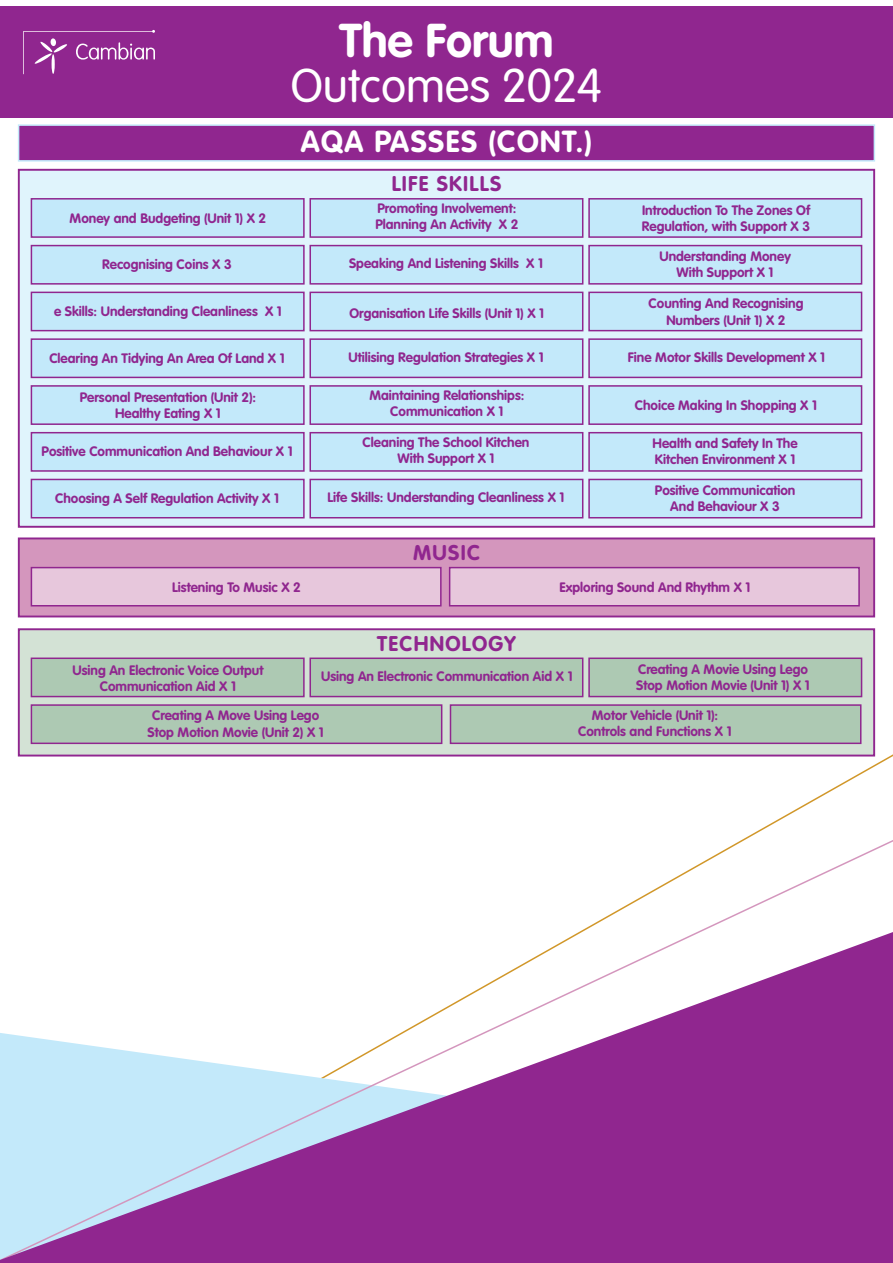
<style>
.page{position:relative;width:893px;height:1263px;background:#fff}
.page>*{position:absolute;margin:0;border:0;box-sizing:border-box;transform-origin:0 0}
.t1{font:300 46.8px/45.2px "VAG Rounded Std";color:#fff;text-align:center}
.t2{font:700 30px "VAG Rounded Std";letter-spacing:.05em;color:#fff}
.t3{font:700 21px "VAG Rounded Std";letter-spacing:.06em;color:#90268f}
.t4{font:700 13.5px/16.2px "VAG Rounded Std";color:#90268f;text-align:center}
.s1{font-weight:700}
</style>
<div class="page">
<div style="left:19px;top:125px;width:855px;height:36px;background:#90268f"></div>
<div style="left:18px;top:124px;width:857px;height:38px;border:2px solid #c3e9fa"></div>
<div style="left:0;top:6px;width:893px;height:112px;background:#90268f"></div>
<svg style="left:23px;top:30px;width:132px;height:44px"></svg>
<div style="left:19px;top:170px;width:855px;height:357px;background:#e0f4fc"></div>
<div style="left:18px;top:169px;width:857px;height:359px;border:2px solid #90268f"></div>
<div style="left:31px;top:199px;width:273px;height:38px;background:#c3e9fa"></div>
<div style="left:31px;top:198px;width:274px;height:40px;border:2px solid #90268f"></div>
<div style="left:31px;top:292px;width:273px;height:39px;background:#c3e9fa"></div>
<div style="left:31px;top:292px;width:274px;height:39px;border:2px solid #90268f"></div>
<div style="left:31px;top:386px;width:273px;height:38px;background:#c3e9fa"></div>
<div style="left:31px;top:385px;width:274px;height:40px;border:2px solid #90268f"></div>
<div style="left:310px;top:199px;width:273px;height:38px;background:#c3e9fa"></div>
<div style="left:309px;top:198px;width:274px;height:40px;border:2px solid #90268f"></div>
<div style="left:310px;top:292px;width:273px;height:39px;background:#c3e9fa"></div>
<div style="left:309px;top:292px;width:274px;height:39px;border:2px solid #90268f"></div>
<div style="left:310px;top:386px;width:273px;height:38px;background:#c3e9fa"></div>
<div style="left:309px;top:385px;width:274px;height:40px;border:2px solid #90268f"></div>
<div style="left:589px;top:199px;width:272px;height:38px;background:#c3e9fa"></div>
<div style="left:588px;top:198px;width:274px;height:40px;border:2px solid #90268f"></div>
<div style="left:589px;top:292px;width:272px;height:39px;background:#c3e9fa"></div>
<div style="left:588px;top:292px;width:274px;height:39px;border:2px solid #90268f"></div>
<div style="left:589px;top:386px;width:272px;height:38px;background:#c3e9fa"></div>
<div style="left:588px;top:385px;width:274px;height:40px;border:2px solid #90268f"></div>
<div style="left:31px;top:246px;width:273px;height:38px;background:#c3e9fa"></div>
<div style="left:31px;top:245px;width:274px;height:40px;border:2px solid #90268f"></div>
<div style="left:31px;top:339px;width:273px;height:38px;background:#c3e9fa"></div>
<div style="left:31px;top:338px;width:274px;height:40px;border:2px solid #90268f"></div>
<div style="left:31px;top:433px;width:273px;height:38px;background:#c3e9fa"></div>
<div style="left:31px;top:432px;width:274px;height:40px;border:2px solid #90268f"></div>
<div style="left:31px;top:479px;width:273px;height:39px;background:#c3e9fa"></div>
<div style="left:31px;top:479px;width:274px;height:39px;border:2px solid #90268f"></div>
<div style="left:310px;top:246px;width:273px;height:38px;background:#c3e9fa"></div>
<div style="left:309px;top:245px;width:274px;height:40px;border:2px solid #90268f"></div>
<div style="left:310px;top:339px;width:273px;height:38px;background:#c3e9fa"></div>
<div style="left:309px;top:338px;width:274px;height:40px;border:2px solid #90268f"></div>
<div style="left:310px;top:433px;width:273px;height:38px;background:#c3e9fa"></div>
<div style="left:309px;top:432px;width:274px;height:40px;border:2px solid #90268f"></div>
<div style="left:310px;top:479px;width:273px;height:39px;background:#c3e9fa"></div>
<div style="left:309px;top:479px;width:274px;height:39px;border:2px solid #90268f"></div>
<div style="left:589px;top:246px;width:272px;height:38px;background:#c3e9fa"></div>
<div style="left:588px;top:245px;width:274px;height:40px;border:2px solid #90268f"></div>
<div style="left:589px;top:339px;width:272px;height:38px;background:#c3e9fa"></div>
<div style="left:588px;top:338px;width:274px;height:40px;border:2px solid #90268f"></div>
<div style="left:589px;top:433px;width:272px;height:38px;background:#c3e9fa"></div>
<div style="left:588px;top:432px;width:274px;height:40px;border:2px solid #90268f"></div>
<div style="left:589px;top:479px;width:272px;height:39px;background:#c3e9fa"></div>
<div style="left:588px;top:479px;width:274px;height:39px;border:2px solid #90268f"></div>
<div style="left:19px;top:538px;width:855px;height:78px;background:#d496bd"></div>
<div style="left:18px;top:537px;width:857px;height:80px;border:2px solid #90268f"></div>
<div style="left:31px;top:568px;width:410px;height:38px;background:#e7c7dc"></div>
<div style="left:31px;top:567px;width:411px;height:39px;border:2px solid #90268f"></div>
<div style="left:450px;top:568px;width:409px;height:38px;background:#e7c7dc"></div>
<div style="left:449px;top:567px;width:411px;height:39px;border:2px solid #90268f"></div>
<div style="left:19px;top:629px;width:855px;height:126px;background:#d3e2d5"></div>
<div style="left:18px;top:628px;width:857px;height:128px;border:2px solid #90268f"></div>
<div style="left:31px;top:658px;width:273px;height:38px;background:#adc9b3"></div>
<div style="left:31px;top:657px;width:274px;height:40px;border:2px solid #90268f"></div>
<div style="left:310px;top:658px;width:273px;height:38px;background:#adc9b3"></div>
<div style="left:309px;top:657px;width:274px;height:40px;border:2px solid #90268f"></div>
<div style="left:589px;top:658px;width:272px;height:38px;background:#adc9b3"></div>
<div style="left:588px;top:657px;width:274px;height:40px;border:2px solid #90268f"></div>
<div style="left:31px;top:705px;width:411px;height:38px;background:#adc9b3"></div>
<div style="left:31px;top:704px;width:411px;height:40px;border:2px solid #90268f"></div>
<div style="left:450px;top:705px;width:411px;height:38px;background:#adc9b3"></div>
<div style="left:450px;top:704px;width:411px;height:40px;border:2px solid #90268f"></div>
<svg style="left:0;top:932px;width:893px;height:331px;fill:#90268f"></svg>
<p class="t1" style="left:291px;top:19px;width:313px"><span class="s1">The Forum<br></span>Outcomes 2024</p>
<p class="t2" style="left:301px;top:124px;width:293px">AQA PASSES (CONT.)</p>
<p class="t4" style="left:70px;top:211px;width:198px">Money and Budgeting (Unit 1) X 2</p>
<p class="t4" style="left:102px;top:257px;width:131px">Recognising Coins X 3</p>
<p class="t4" style="left:54px;top:304px;width:229px">e Skills: Understanding Cleanliness X 1</p>
<p class="t4" style="left:49px;top:350px;width:237px">Clearing An Tidying An Area Of Land X 1</p>
<p class="t4" style="left:80px;top:390px;width:178px">Personal Presentation (Unit 2):<br>Healthy Eating X 1</p>
<p class="t4" style="left:42px;top:444px;width:253px">Positive Communication And Behaviour X 1</p>
<p class="t4" style="left:55px;top:490px;width:225px">Choosing A Self Regulation Activity X 1</p>
<p class="t3" style="left:392px;top:172px;width:111px">LIFE SKILLS</p>
<p class="t4" style="left:375px;top:201px;width:145px;text-align:left">Promoting Involvement:<br>Planning An Activity X 2</p>
<p class="t4" style="left:349px;top:256px;width:195px">Speaking And Listening Skills X 1</p>
<p class="t4" style="left:350px;top:305px;width:196px">Organisation Life Skills (Unit 1) X 1</p>
<p class="t4" style="left:348px;top:349px;width:197px">Utilising Regulation Strategies X 1</p>
<p class="t4" style="left:369px;top:388px;width:156px">Maintaining Relationships:<br>Communication X 1</p>
<p class="t4" style="left:363px;top:435px;width:168px">Cleaning The School Kitchen<br>With Support X 1</p>
<p class="t4" style="left:328px;top:490px;width:238px">Life Skills: Understanding Cleanliness X 1</p>
<p class="t3" style="left:413px;top:540px;width:68px">MUSIC</p>
<p class="t4" style="left:642px;top:203px;width:170px;text-align:left">Introduction To The Zones Of<br>Regulation, with Support X 3</p>
<p class="t4" style="left:659px;top:248px;width:133px">Understanding Money<br>With Support X 1</p>
<p class="t4" style="left:649px;top:296px;width:156px">Counting And Recognising<br>Numbers (Unit 1) X 2</p>
<p class="t4" style="left:628px;top:349px;width:199px">Fine Motor Skills Development X 1</p>
<p class="t4" style="left:635px;top:398px;width:184px">Choice Making In Shopping X 1</p>
<p class="t4" style="left:652px;top:435px;width:147px;text-align:left">Health and Safety In The<br>Kitchen Environment X 1</p>
<p class="t4" style="left:655px;top:482px;width:142px">Positive Communication<br>And Behaviour X 3</p>
<p class="t4" style="left:172px;top:579px;width:130px">Listening To Music X 2</p>
<p class="t4" style="left:559px;top:579px;width:193px">Exploring Sound And Rhythm X 1</p>
<p class="t3" style="left:377px;top:631px;width:140px">TECHNOLOGY</p>
<p class="t4" style="left:73px;top:662px;width:192px">Using An Electronic Voice Output<br>Communication Aid X 1</p>
<p class="t4" style="left:321px;top:669px;width:253px">Using An Electronic Communication Aid X 1</p>
<p class="t4" style="left:636px;top:661px;width:175px;text-align:left">Creating A Movie Using Lego<br>Stop Motion Movie (Unit 1) X 1</p>
<p class="t4" style="left:147px;top:708px;width:178px">Creating A Move Using Lego<br>Stop Motion Movie (Unit 2) X 1</p>
<p class="t4" style="left:578px;top:708px;width:155px">Motor Vehicle (Unit 1):<br>Controls and Functions X 1</p>
</div>
